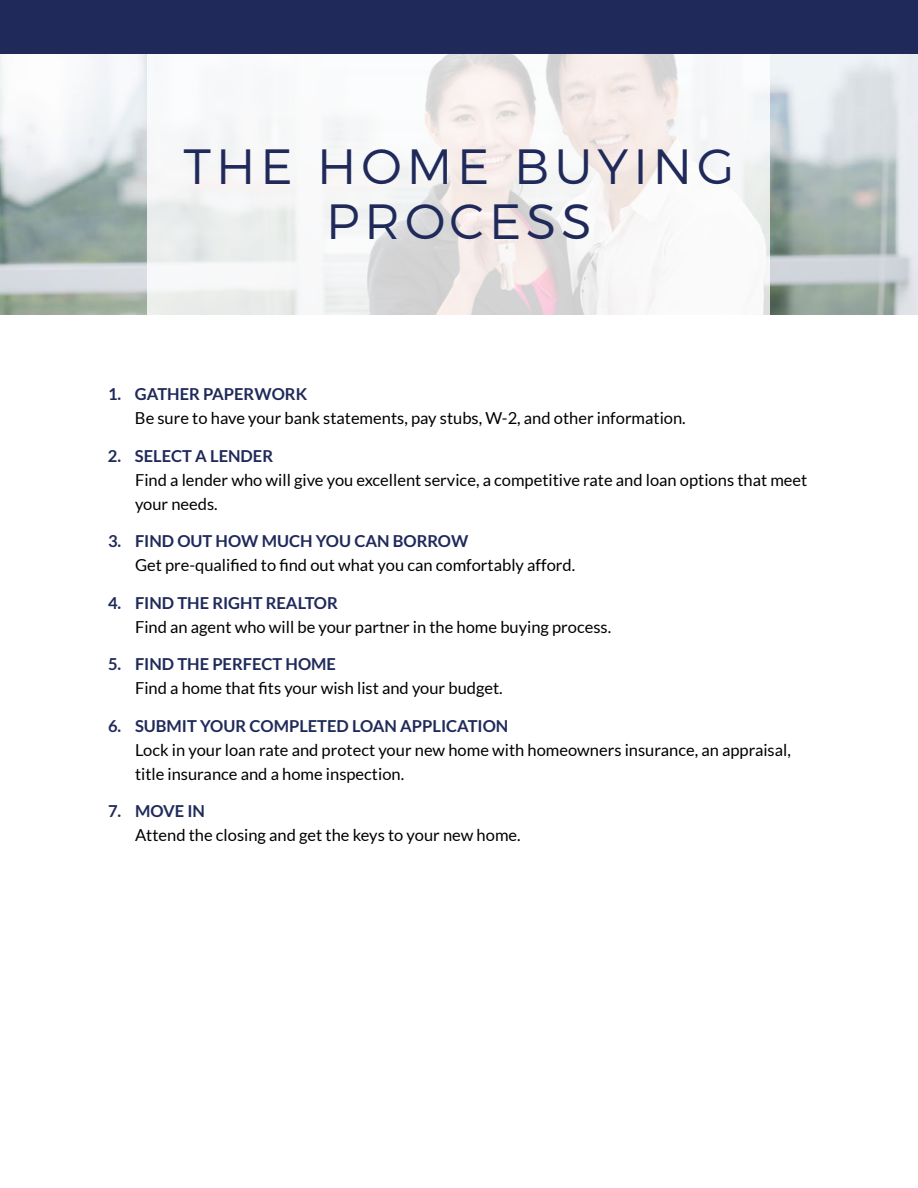
<style>
.page{position:relative;width:918px;height:1188px;background:#fff}
.page>*{position:absolute;margin:0;border:0;box-sizing:border-box;transform-origin:0 0}
.t1{font:300 49.5px/55.5px "Montserrat";letter-spacing:.1em;color:#202a5a;text-align:center}
.t2{font:16.5px/24px "Lato";color:#000}
.t3{font:700 16.5px "Lato";color:#202a5a}
</style>
<div class="page">
<img style="left:0;top:54px;width:918px;height:261px">
<div style="left:0;top:0;width:918px;height:54px;background:#202a5a"></div>
<svg style="left:148px;top:54px;width:622px;height:261px;fill:#f6f5f6"></svg>
<h1 class="t1" style="left:184px;top:134px;width:552px">THE HOME BUYING<br>PROCESS</h1>
<p class="t3" style="left:108px;top:385px;width:201px">1. GATHER PAPERWORK</p>
<p class="t2" style="left:135px;top:406px;width:552px">Be sure to have your bank statements, pay stubs, W-2, and other information.</p>
<p class="t3" style="left:108px;top:446px;width:167px">2. SELECT A LENDER</p>
<p class="t2" style="left:135px;top:468px;width:674px">Find a lender who will give you excellent service, a competitive rate and loan options that meet your needs.</p>
<p class="t3" style="left:108px;top:532px;width:362px">3. FIND OUT HOW MUCH YOU CAN BORROW</p>
<p class="t2" style="left:135px;top:553px;width:442px">Get pre-qualified to find out what you can comfortably afford.</p>
<p class="t3" style="left:108px;top:593px;width:231px">4. FIND THE RIGHT REALTOR</p>
<p class="t2" style="left:135px;top:615px;width:478px">Find an agent who will be your partner in the home buying process.</p>
<p class="t3" style="left:108px;top:655px;width:230px">5. FIND THE PERFECT HOME</p>
<p class="t2" style="left:135px;top:676px;width:369px">Find a home that fits your wish list and your budget.</p>
<p class="t3" style="left:108px;top:716px;width:402px">6. SUBMIT YOUR COMPLETED LOAN APPLICATION</p>
<p class="t2" style="left:135px;top:738px;width:657px">Lock in your loan rate and protect your new home with homeowners insurance, an appraisal, title insurance and a home inspection.</p>
<p class="t3" style="left:108px;top:802px;width:99px">7. MOVE IN</p>
<p class="t2" style="left:135px;top:823px;width:387px">Attend the closing and get the keys to your new home.</p>
</div>
